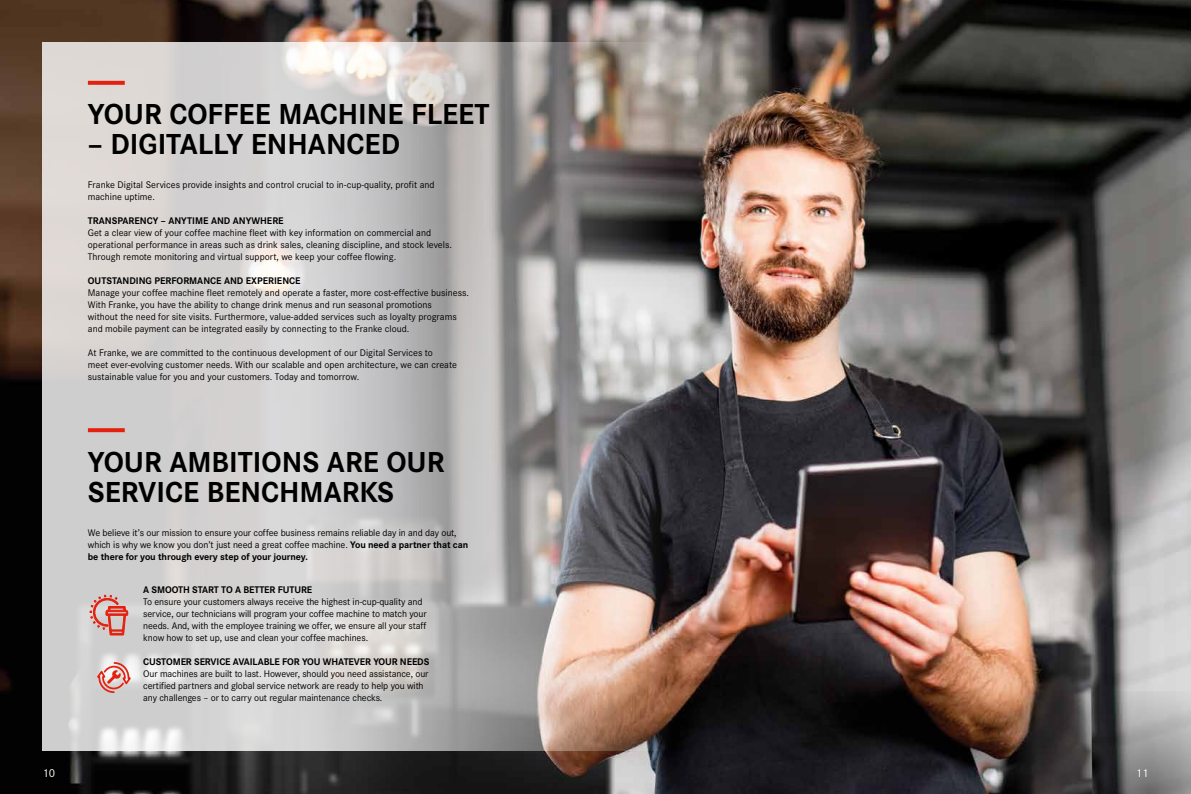
<style>
.page{position:relative;width:1191px;height:794px;background:#fff}
.page>*{position:absolute;margin:0;border:0;box-sizing:border-box;transform-origin:0 0}
.t1{font:700 30px/30px "Corporate S";color:#000}
.t2{font:12px "Corporate S";color:#fff}
.t3{font:10px/12px "Corporate S";color:#000}
.t4{font:700 10px "Corporate S";letter-spacing:-.01em;color:#000}
.s1{font-weight:700}
</style>
<div class="page">
<img style="left:0;top:0;width:1191px;height:794px">
<img style="left:43px;top:43px;width:773px;height:708px">
<svg style="left:88px;top:81px;width:37px;height:4px"></svg>
<svg style="left:88px;top:428px;width:37px;height:4px"></svg>
<svg style="left:90px;top:592px;width:38px;height:50px;background:#d5a19c"></svg>
<svg style="left:94px;top:661px;width:39px;height:33px"></svg>
<svg style="left:982px;top:690px;width:209px;height:104px;background:#675f5b"></svg>
<h1 class="t1" style="left:88px;top:97px;width:403px">YOUR COFFEE MACHINE FLEET</h1>
<h1 class="t1" style="left:88px;top:127px;width:314px">– DIGITALLY ENHANCED</h1>
<p class="t3" style="left:88px;top:178px;width:348px">Franke Digital Services provide insights and control crucial to in-cup-quality, profit and machine uptime.</p>
<p class="t4" style="left:88px;top:213px;width:197px">TRANSPARENCY – ANYTIME AND ANYWHERE</p>
<p class="t3" style="left:88px;top:226px;width:365px">Get a clear view of your coffee machine fleet with key information on commercial and operational performance in areas such as drink sales, cleaning discipline, and stock levels.<br>Through remote monitoring and virtual support, we keep your coffee flowing.</p>
<p class="t4" style="left:88px;top:273px;width:214px">OUTSTANDING PERFORMANCE AND EXPERIENCE</p>
<p class="t3" style="left:88px;top:286px;width:383px">Manage your coffee machine fleet remotely and operate a faster, more cost-effective business.<br>With Franke, you have the ability to change drink menus and run seasonal promotions<br>without the need for site visits. Furthermore, value-added services such as loyalty programs and mobile payment can be integrated easily by connecting to the Franke cloud.</p>
<p class="t3" style="left:88px;top:346px;width:370px">At Franke, we are committed to the continuous development of our Digital Services to<br>meet ever-evolving customer needs. With our scalable and open architecture, we can create sustainable value for you and your customers. Today and tomorrow.</p>
<h1 class="t1" style="left:88px;top:444px;width:358px">YOUR AMBITIONS ARE OUR<br>SERVICE BENCHMARKS</h1>
<p class="t3" style="left:88px;top:525px;width:382px">We believe it’s our mission to ensure your coffee business remains reliable day in and day out, which is why we know you don’t just need a great coffee machine. <span class="s1">You need a partner that can be there for you through every step of your journey.</span></p>
<p class="t4" style="left:143px;top:582px;width:171px">A SMOOTH START TO A BETTER FUTURE</p>
<p class="t3" style="left:143px;top:595px;width:285px">To ensure your customers always receive the highest in-cup-quality and service, our technicians will program your coffee machine to match your needs. And, with the employee training we offer, we ensure all your staff know how to set up, use and clean your coffee machines.</p>
<p class="t4" style="left:143px;top:654px;width:288px">CUSTOMER SERVICE AVAILABLE FOR YOU WHATEVER YOUR NEEDS</p>
<p class="t3" style="left:143px;top:667px;width:287px">Our machines are built to last. However, should you need assistance, our certified partners and global service network are ready to help you with any challenges – or to carry out regular maintenance checks.</p>
<p class="t2" style="left:43px;top:764px;width:14px">10</p>
<p class="t2" style="left:1135px;top:764px;width:14px">11</p>
</div>
